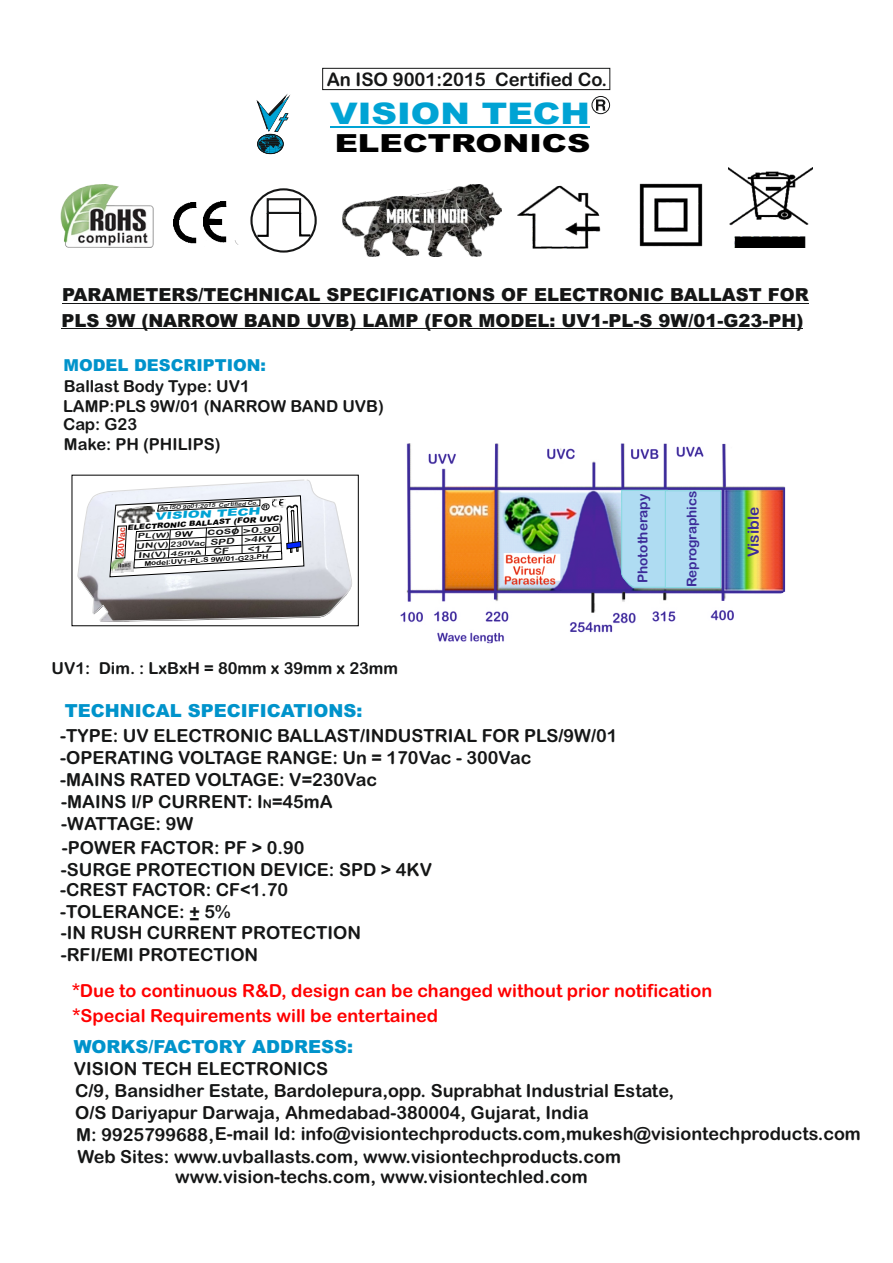
<style>
.page{position:relative;width:893px;height:1263px;background:#fff}
.page>*{position:absolute;margin:0;border:0;box-sizing:border-box;transform-origin:0 0}
.t1{font:900 29.85px "Arial";color:#00a3d4;scale:1.19 1}
.t2{font:26.4px "Arial";color:#151616;scale:1.21 1}
.t3{font:900 24.9px "Arial";color:#000;scale:1.29 1}
.t4{font:18.75px "Arial Rounded MT Bold";color:#151616}
.t5{font:18px/21.6px "Arial Rounded MT Bold";color:#151616}
.t6{font:900 18px/25.3px "Arial";color:#151616}
.t7{font:18px/24.8px "Arial Rounded MT Bold";color:#f00}
.t8{font:900 18px "Arial";color:#0093cb}
.t9{font:16.5px/18px "Arial Rounded MT Bold";color:#151616}
.t10{font:900 16.5px "Arial";color:#0093cb}
.t11{font:15.45px "Arial Rounded MT Bold";color:#3c2b99}
.t12{font:13.65px "Arial Rounded MT Bold";color:#3c2b99}
.t13{font:13.5px "Arial Rounded MT Bold";letter-spacing:-.005em;color:#3c2b99}
.t14{font:italic 900 10.05px "Arial";color:#00a3d4;scale:1.44 1}
.t15{font:8.85px "Arial Rounded MT Bold";color:#dd2b1c;scale:.93 1}
.t16{font:8.4px "Arial Rounded MT Bold";color:#151616;scale:1.4 1}
.t17{font:8.1px "Arial Rounded MT Bold";color:#151616;scale:1.7 1}
.t18{font:italic 7.95px "Arial Rounded MT Bold";color:#151616;scale:1.47 1}
.t19{font:italic 7.35px "Arial Rounded MT Bold";color:#151616;scale:1.31 1}
.t20{font:italic 900 7.2px "Arial";color:#000;scale:1.15 1}
.t21{font:italic 7.2px "Arial Rounded MT Bold";color:#151616;scale:1.59 1}
.t22{font:italic 6.9px "Arial Rounded MT Bold";color:#151616;scale:1.6 1}
.t23{font:6.6px "Arial Rounded MT Bold";color:#000;scale:1.24 1}
.t24{font:italic 6.3px "Arial Rounded MT Bold";color:#151616;scale:1.77 1}
.t25{font:italic 5.4px "Arial Rounded MT Bold";color:#151616;scale:1.19 1}
.s1{font-size:7.5px}
.s2{font-size:9.75px}
.s3{font-size:10.35px}
.s4{font-size:8.25px}
.s5{font-size:7.95px}
.s6{font-size:6.75px}
.s7{font-size:12px}
</style>
<div class="page">
<hr style="left:62px;top:303px;width:747px;height:1px;background:#151616">
<hr style="left:61px;top:328px;width:742px;height:1px;background:#151616">
<img style="left:60px;top:185px;width:93px;height:62px">
<img style="left:174px;top:202px;width:23px;height:42px">
<img style="left:204px;top:201px;width:22px;height:41px">
<img style="left:517px;top:185px;width:84px;height:64px">
<img style="left:729px;top:168px;width:84px;height:79px">
<img style="left:639px;top:183px;width:64px;height:64px">
<svg style="left:253px;top:211px;width:16px;height:27px"></svg>
<div style="left:250px;top:188px;width:67px;height:65px;border:2px solid #151616;border-radius:50%"></div>
<div style="left:267px;top:198px;width:34px;height:16px;border:2px solid #151616"></div>
<svg style="left:298px;top:211px;width:15px;height:27px"></svg>
<img style="left:342px;top:184px;width:160px;height:73px">
<div style="left:592px;top:96px;width:18px;height:18px;border:1px solid #151616;border-radius:50%"></div>
<svg style="left:596px;top:99px;width:10px;height:12px"></svg>
<hr style="left:330px;top:127px;width:260px;height:1px;background:#00a3d4">
<div style="left:322px;top:68px;width:288px;height:22px;border:1px solid #151616"></div>
<svg style="left:256px;top:93px;width:35px;height:61px"></svg>
<img style="left:400px;top:443px;width:385px;height:201px">
<svg style="left:621px;top:489px;width:100px;height:99px;background:#abd8ef"></svg>
<svg style="left:77px;top:474px;width:276px;height:148px"></svg>
<p class="t4" style="left:327px;top:72px;width:282px">An ISO 9001:2015 Certified Co.</p>
<h1 class="t1" style="left:330px;top:102px;width:220px">VISION TECH</h1>
<h3 class="t3" style="left:335px;top:134px;width:200px">ELECTRONICS</h3>
<p class="t6" style="left:61px;top:284px;width:749px">PARAMETERS/TECHNICAL SPECIFICATIONS OF ELECTRONIC BALLAST FOR<br>PLS 9W (NARROW BAND UVB) LAMP (FOR MODEL: UV1-PL-S 9W/01-G23-PH)</p>
<p class="t10" style="left:63px;top:359px;width:204px">MODEL DESCRIPTION:</p>
<p class="t9" style="left:64px;top:379px;width:188px">Ballast Body Type: UV1</p>
<p class="t9" style="left:63px;top:398px;width:322px">LAMP:PLS 9W/01 (NARROW BAND UVB)<br>Cap: G23</p>
<p class="t9" style="left:64px;top:436px;width:158px">Make: PH (PHILIPS)</p>
<p class="t25" style="left:159px;top:506px;width:85px;rotate:-3deg">An ISO 9001:2015 Certified Co.</p>
<p class="t14" style="left:155px;top:513px;width:75px;rotate:-3deg">VISION TECH</p>
<p class="t20" style="left:127px;top:525px;width:137px;rotate:-4deg">ELECTRONIC BALLAST <span class="s1">(FOR UVC)</span></p>
<p class="t17" style="left:207px;top:530px;width:44px;rotate:-3deg"><span class="s2">coso</span><span class="s3">/</span> &gt;0.90</p>
<p class="t23" style="left:144px;top:561px;width:101px;rotate:-3deg">Model:UV1-PL-S 9W/01-G23-PH</p>
<p class="t15" style="left:117px;top:557px;width:34px;rotate:-87deg">230Vac</p>
<p class="t22" style="left:137px;top:533px;width:21px;rotate:-3deg">PL(W)</p>
<p class="t18" style="left:210px;top:539px;width:46px;rotate:-3deg"><span class="s4">SPD</span> &gt;4KV</p>
<p class="t16" style="left:247px;top:546px;width:19px;rotate:-3deg">&lt;1.7</p>
<p class="t19" style="left:136px;top:543px;width:54px;rotate:-3deg"><span class="s1">UN(V)</span> 230Vac</p>
<p class="t24" style="left:170px;top:551px;width:19px;rotate:-3deg">45mA</p>
<p class="t21" style="left:138px;top:553px;width:19px;rotate:-3deg"><span class="s5">I</span><span class="s6">N</span>(V)</p>
<p class="t12" style="left:637px;top:583px;width:90px;rotate:-90deg">Phototherapy</p>
<p class="t9" style="left:52px;top:660px;width:348px">UV1: Dim. : LxBxH = 80mm x 39mm x 23mm</p>
<p class="t8" style="left:65px;top:704px;width:299px">TECHNICAL SPECIFICATIONS:</p>
<p class="t5" style="left:60px;top:749px;width:473px">-OPERATING VOLTAGE RANGE: Un = 170Vac - 300Vac</p>
<p class="t5" style="left:60px;top:726px;width:559px">-TYPE: UV ELECTRONIC BALLAST/INDUSTRIAL FOR PLS/9W/01</p>
<p class="t5" style="left:60px;top:771px;width:319px">-MAINS RATED VOLTAGE: V=230Vac -MAINS I/P CURRENT: I<span class="s7">N</span>=45mA -WATTAGE: 9W</p>
<p class="t5" style="left:60px;top:860px;width:374px;line-height:20.9px">-SURGE PROTECTION DEVICE: SPD &gt; 4KV -CREST FACTOR: CF&lt;1.70</p>
<p class="t5" style="left:61px;top:923px;width:302px;line-height:22.5px">-IN RUSH CURRENT PROTECTION -RFI/EMI PROTECTION</p>
<p class="t5" style="left:62px;top:839px;width:244px">-POWER FACTOR: PF &gt; 0.90</p>
<p class="t5" style="left:60px;top:903px;width:172px">-TOLERANCE: + 5%</p>
<h2 class="t2" style="left:189px;top:907px;width:10px">-</h2>
<p class="t13" style="left:687px;top:587px;width:98px;rotate:-90deg">Reprographics</p>
<p class="t7" style="left:72px;top:980px;width:642px">*Due to continuous R&amp;D, design can be changed without prior notification *Special Requirements will be entertained</p>
<p class="t11" style="left:747px;top:557px;width:52px;rotate:-90deg">Visible</p>
<p class="t8" style="left:74px;top:1040px;width:281px">WORKS/FACTORY ADDRESS:</p>
<p class="t5" style="left:74px;top:1059px;width:788px">VISION TECH ELECTRONICS<br>C/9, Bansidher Estate, Bardolepura,opp. Suprabhat Industrial Estate,<br>O/S Dariyapur Darwaja, Ahmedabad-380004, Gujarat, India<br>M: 9925799688,E-mail Id: info@visiontechproducts.com,mukesh@visiontechproducts.com</p>
<p class="t5" style="left:175px;top:1149px;width:447px;line-height:19.8px;text-indent:-98px">Web Sites: www.uvballasts.com, www.visiontechproducts.com www.vision-techs.com, www.visiontechled.com</p>
</div>
